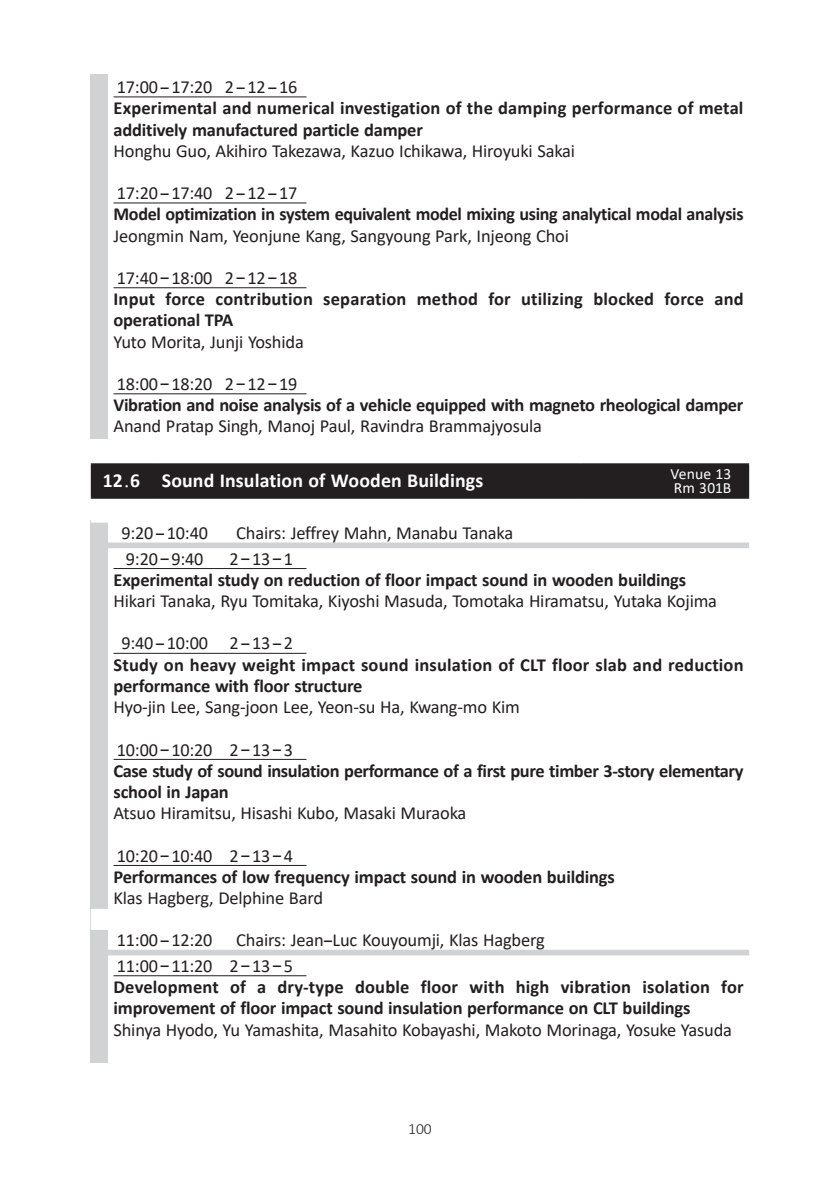
<style>
.page{position:relative;width:840px;height:1191px;background:#fff}
.page>*{position:absolute;margin:0;border:0;box-sizing:border-box;transform-origin:0 0}
.t1{font:700 19.8px "Calibri";letter-spacing:.005em;color:#fff}
.t2{font:700 18.4px/21.2px "Calibri";letter-spacing:-.01em;color:#231f20}
.t3{font:18.4px/25.6px "Calibri";letter-spacing:-.01em;color:#231f20}
.t4{font:700 18.4px/21.2px "Calibri";letter-spacing:.01em;color:#231f20}
.t5{font:15.6px/14.2px "Calibri";letter-spacing:.01em;color:#fff}
.t6{font:300 15.6px "Calibri";color:#231f20}
.s1{font-weight:400}
.s2{font-family:"Futo Go B101 Pro"}
.s3{font-family:"Ryumin Pro";font-weight:400}
.s4{font-family:"Futo Go B101 Pro";font-weight:700}
</style>
<div class="page">
<div style="left:91px;top:74px;width:17px;height:24px;background:#d1d2d4"></div>
<hr style="left:113px;top:96px;width:193px;height:1px;background:#231f20">
<div style="left:91px;top:96px;width:17px;height:46px;background:#d1d2d4"></div>
<div style="left:91px;top:139px;width:17px;height:45px;background:#d1d2d4"></div>
<div style="left:91px;top:180px;width:17px;height:24px;background:#d1d2d4"></div>
<hr style="left:113px;top:202px;width:193px;height:1px;background:#231f20">
<div style="left:91px;top:202px;width:17px;height:24px;background:#d1d2d4"></div>
<div style="left:91px;top:224px;width:17px;height:45px;background:#d1d2d4"></div>
<div style="left:91px;top:265px;width:17px;height:24px;background:#d1d2d4"></div>
<hr style="left:113px;top:287px;width:193px;height:1px;background:#231f20">
<div style="left:91px;top:287px;width:17px;height:46px;background:#d1d2d4"></div>
<div style="left:91px;top:330px;width:17px;height:45px;background:#d1d2d4"></div>
<div style="left:91px;top:371px;width:17px;height:24px;background:#d1d2d4"></div>
<hr style="left:113px;top:393px;width:193px;height:1px;background:#231f20">
<div style="left:91px;top:393px;width:17px;height:24px;background:#d1d2d4"></div>
<div style="left:91px;top:414px;width:17px;height:25px;background:#d1d2d4"></div>
<div style="left:91px;top:520px;width:17px;height:24px;background:#d1d2d4"></div>
<div style="left:91px;top:502px;width:657px;height:20px;background:#fff"></div>
<div style="left:91px;top:542px;width:657px;height:6px;background:#d1d2d4"></div>
<div style="left:91px;top:545px;width:17px;height:24px;background:#d1d2d4"></div>
<hr style="left:113px;top:568px;width:193px;height:1px;background:#231f20">
<div style="left:91px;top:568px;width:17px;height:24px;background:#d1d2d4"></div>
<div style="left:91px;top:589px;width:17px;height:45px;background:#d1d2d4"></div>
<div style="left:91px;top:630px;width:17px;height:24px;background:#d1d2d4"></div>
<hr style="left:113px;top:653px;width:193px;height:1px;background:#231f20">
<div style="left:91px;top:653px;width:17px;height:45px;background:#d1d2d4"></div>
<div style="left:91px;top:695px;width:17px;height:45px;background:#d1d2d4"></div>
<div style="left:91px;top:736px;width:17px;height:24px;background:#d1d2d4"></div>
<hr style="left:113px;top:759px;width:193px;height:1px;background:#231f20">
<div style="left:91px;top:759px;width:17px;height:45px;background:#d1d2d4"></div>
<div style="left:91px;top:801px;width:17px;height:45px;background:#d1d2d4"></div>
<div style="left:91px;top:842px;width:17px;height:24px;background:#d1d2d4"></div>
<hr style="left:113px;top:865px;width:193px;height:1px;background:#231f20">
<div style="left:91px;top:865px;width:17px;height:24px;background:#d1d2d4"></div>
<div style="left:91px;top:886px;width:17px;height:45px;background:#d1d2d4"></div>
<div style="left:91px;top:927px;width:17px;height:24px;background:#d1d2d4"></div>
<div style="left:91px;top:909px;width:657px;height:21px;background:#fff"></div>
<div style="left:91px;top:949px;width:657px;height:6px;background:#d1d2d4"></div>
<div style="left:91px;top:952px;width:17px;height:25px;background:#d1d2d4"></div>
<hr style="left:113px;top:975px;width:193px;height:1px;background:#231f20">
<div style="left:91px;top:975px;width:17px;height:45px;background:#d1d2d4"></div>
<div style="left:91px;top:1017px;width:17px;height:45px;background:#d1d2d4"></div>
<div style="left:92px;top:465px;width:655px;height:32px;background:#231f20"></div>
<hr style="left:91px;top:463px;width:68px;height:2px;background:#231f20">
<hr style="left:91px;top:465px;width:1px;height:32px;background:#231f20">
<hr style="left:159px;top:463px;width:421px;height:2px;background:#231f20">
<hr style="left:158px;top:465px;width:1px;height:32px;background:#231f20">
<hr style="left:580px;top:463px;width:168px;height:2px;background:#231f20">
<hr style="left:579px;top:465px;width:1px;height:32px;background:#231f20">
<hr style="left:747px;top:465px;width:1px;height:32px;background:#231f20">
<hr style="left:91px;top:497px;width:68px;height:2px;background:#231f20">
<hr style="left:159px;top:497px;width:421px;height:2px;background:#231f20">
<hr style="left:580px;top:497px;width:168px;height:2px;background:#231f20">
<p class="t4" style="left:113px;top:76px;width:631px"><span class="s1">17:00</span><span class="s2">-</span><span class="s1">17:20 2</span><span class="s2">-</span><span class="s1">12</span><span class="s2">-</span><span class="s1">16<br></span>Experimental and numerical investigation of the damping performance of metal additively manufactured particle damper</p>
<p class="t3" style="left:113px;top:137px;width:463px">Honghu Guo, Akihiro Takezawa, Kazuo Ichikawa, Hiroyuki Sakai</p>
<p class="t2" style="left:113px;top:182px;width:631px"><span class="s1">17:20</span><span class="s2">-</span><span class="s1">17:40 2</span><span class="s2">-</span><span class="s1">12</span><span class="s2">-</span><span class="s1">17<br></span>Model optimization in system equivalent model mixing using analytical modal analysis</p>
<p class="t3" style="left:113px;top:222px;width:457px">Jeongmin Nam, Yeonjune Kang, Sangyoung Park, Injeong Choi</p>
<p class="t4" style="left:113px;top:267px;width:631px"><span class="s1">17:40</span><span class="s2">-</span><span class="s1">18:00 2</span><span class="s2">-</span><span class="s1">12</span><span class="s2">-</span><span class="s1">18<br></span>Input force contribution separation method for utilizing blocked force and operational TPA</p>
<p class="t3" style="left:113px;top:328px;width:192px">Yuto Morita, Junji Yoshida</p>
<p class="t2" style="left:113px;top:373px;width:631px"><span class="s1">18:00</span><span class="s2">-</span><span class="s1">18:20 2</span><span class="s2">-</span><span class="s1">12</span><span class="s2">-</span><span class="s1">19<br></span>Vibration and noise analysis of a vehicle equipped with magneto rheological damper</p>
<p class="t3" style="left:113px;top:413px;width:430px">Anand Pratap Singh, Manoj Paul, Ravindra Brammajyosula</p>
<p class="t1" style="left:103px;top:467px;width:382px">12<span class="s3">.</span>6 Sound Insulation of Wooden Buildings</p>
<p class="t5" style="left:670px;top:466px;width:63px">Venue 13<br>Rm 301B</p>
<p class="t3" style="left:121px;top:520px;width:88px">9:20<span class="s4">-</span>10:40</p>
<p class="t3" style="left:236px;top:520px;width:278px">Chairs: Jeffrey Mahn, Manabu Tanaka</p>
<p class="t3" style="left:126px;top:545px;width:79px">9:20<span class="s4">-</span>9:40</p>
<p class="t2" style="left:113px;top:547px;width:573px;text-indent:116px"><span class="s1">2</span><span class="s2">-</span><span class="s1">13</span><span class="s2">-</span><span class="s1">1<br></span>Experimental study on reduction of floor impact sound in wooden buildings</p>
<p class="t3" style="left:113px;top:588px;width:604px">Hikari Tanaka, Ryu Tomitaka, Kiyoshi Masuda, Tomotaka Hiramatsu, Yutaka Kojima</p>
<p class="t4" style="left:113px;top:632px;width:631px;text-indent:8px"><span class="s1">9:40</span><span class="s2">-</span><span class="s1">10:00 2</span><span class="s2">-</span><span class="s1">13</span><span class="s2">-</span><span class="s1">2<br></span>Study on heavy weight impact sound insulation of CLT floor slab and reduction performance with floor structure</p>
<p class="t3" style="left:113px;top:694px;width:408px">Hyo-jin Lee, Sang-joon Lee, Yeon-su Ha, Kwang-mo Kim</p>
<p class="t2" style="left:113px;top:738px;width:631px"><span class="s1">10:00</span><span class="s2">-</span><span class="s1">10:20 2</span><span class="s2">-</span><span class="s1">13</span><span class="s2">-</span><span class="s1">3<br></span>Case study of sound insulation performance of a first pure timber 3-story elementary school in Japan</p>
<p class="t3" style="left:113px;top:800px;width:354px">Atsuo Hiramitsu, Hisashi Kubo, Masaki Muraoka</p>
<p class="t2" style="left:113px;top:844px;width:502px"><span class="s1">10:20</span><span class="s2">-</span><span class="s1">10:40 2</span><span class="s2">-</span><span class="s1">13</span><span class="s2">-</span><span class="s1">4<br></span>Performances of low frequency impact sound in wooden buildings</p>
<p class="t3" style="left:113px;top:884px;width:211px">Klas Hagberg, Delphine Bard</p>
<p class="t3" style="left:117px;top:927px;width:97px">11:00<span class="s4">-</span>12:20</p>
<p class="t3" style="left:117px;top:927px;width:429px;text-indent:119px">Chairs: Jean<span class="s4">-</span>Luc Kouyoumji, Klas Hagberg<br>11:00<span class="s4">-</span>11:20 2<span class="s4">-</span>13<span class="s4">-</span>5</p>
<p class="t2" style="left:113px;top:976px;width:631px">Development of a dry-type double floor with high vibration isolation for improvement of floor impact sound insulation performance on CLT buildings</p>
<p class="t3" style="left:113px;top:1016px;width:619px">Shinya Hyodo, Yu Yamashita, Masahito Kobayashi, Makoto Morinaga, Yosuke Yasuda</p>
<p class="t6" style="left:408px;top:1119px;width:25px">100</p>
</div>
